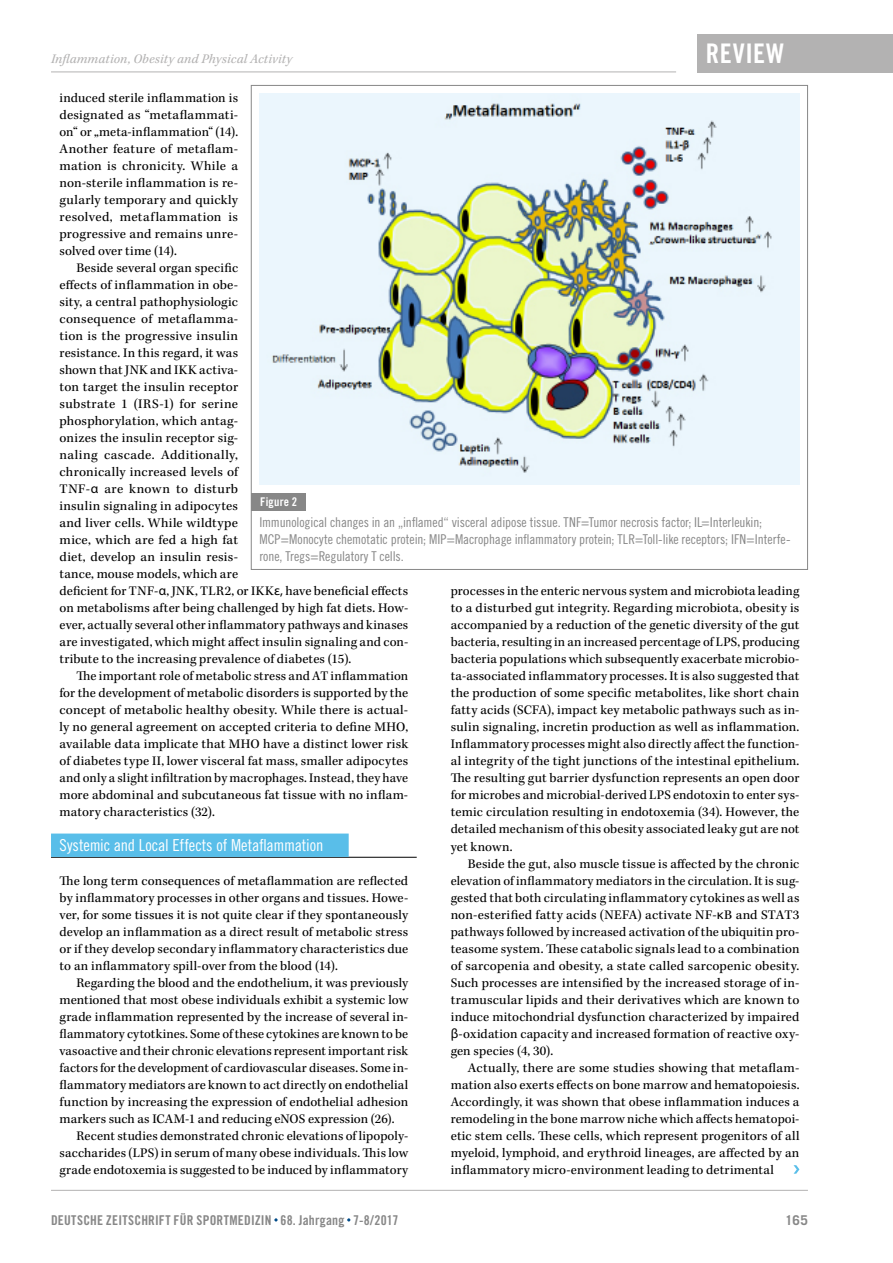
<style>
.page{position:relative;width:893px;height:1263px;background:#fff}
.page>*{position:absolute;margin:0;border:0;box-sizing:border-box;transform-origin:0 0}
.t1{font:27px "Trade Gothic LT Std Bd Cn 20";color:#fff}
.t2{font:16.5px "Trade Gothic LT Std Cn 18";letter-spacing:-.005em;color:#fff}
.t3{font:13.5px/17px "Kepler Std";letter-spacing:.015em;color:#000;text-align:justify}
.t4{font:13.5px/17px "Trade Gothic LT Std Cn 18";letter-spacing:-.005em;color:#878787}
.t5{font:13.5px "Trade Gothic LT Std Bd Cn 20";letter-spacing:.015em;color:#878787}
.t6{font:italic 13.5px "Kepler Std";letter-spacing:.015em;color:#b3b2b2}
.t7{font:700 13.5px "Trade Gothic LT Std";color:#878787}
.t8{font:12px "Trade Gothic LT Std Bd Cn 20";letter-spacing:.02em;color:#fff}
.s1{font-family:"Myriad Pro"}
</style>
<div class="page">
<div style="left:697px;top:34px;width:196px;height:38px;background:#b3b2b2"></div>
<hr style="left:51px;top:72px;width:625px;height:1px;background:#b3b2b2">
<hr style="left:51px;top:1190px;width:757px;height:1px;background:#b3b2b2">
<svg style="left:793px;top:1165px;width:6px;height:9px"></svg>
<hr style="left:51px;top:857px;width:366px;height:1px;background:#000">
<div style="left:51px;top:833px;width:298px;height:24px;background:#59bee9"></div>
<div style="left:252px;top:493px;width:54px;height:17px;background:#878787"></div>
<div style="left:259px;top:94px;width:540px;height:391px;background:#ebf6fd"></div>
<img style="left:272px;top:103px;width:500px;height:370px">
<h1 class="t1" style="left:706px;top:37px;width:80px">Review</h1>
<p class="t6" style="left:51px;top:51px;width:243px">Inflammation, Obesity and Physical Activity</p>
<p class="t3" style="left:60px;top:90px;width:180px">induced sterile inflammation is designated as “metaflammati&shy;on“ or „meta-inflammation“ (14).<br>Another feature of metaflam&shy;mation is chronicity. While a non-sterile inflammation is re&shy;gularly temporary and quickly resolved, metaflammation is progressive and remains unre&shy;solved over time (14).</p>
<p class="t3" style="left:60px;top:260px;width:350px;text-align:left;text-indent:17px">Beside several organ specific<br>effects of inflammation in obe-<br>sity, a central pathophysiologic<br>consequence of metaflamma-<br>tion is the progressive insulin<br>resistance. In this regard, it was<br>shown that JNK and IKK activa-<br>ton target the insulin receptor<br>substrate 1 (IRS-1) for serine<br>phosphorylation, which antag-<br>onizes the insulin receptor sig-<br>naling cascade. Additionally,<br>chronically increased levels of<br>TNF-<span class="s1">α</span> are known to disturb<br>insulin signaling in adipocytes<br>and liver cells. While wildtype<br>mice, which are fed a high fat<br>diet, develop an insulin resis-<br>tance, mouse models, which are<br>deficient for TNF-<span class="s1">α</span>, JNK, TLR2, or IKK<span class="s1">ε,</span> have beneficial effects on metabolisms after being challenged by high fat diets. How&shy;ever, actually several other inflammatory pathways and kinases are investigated, which might affect insulin signaling and con&shy;tribute to the increasing prevalence of diabetes (15).</p>
<p class="t3" style="left:60px;top:668px;width:350px;text-indent:17px">The important role of metabolic stress and AT inflammation for the development of metabolic disorders is supported by the concept of metabolic healthy obesity. While there is actual&shy;ly no general agreement on accepted criteria to define MHO, available data implicate that MHO have a distinct lower risk of diabetes type II, lower visceral fat mass, smaller adipocytes and only a slight infiltration by macrophages. Instead, they have more abdominal and subcutaneous fat tissue with no inflam&shy;matory characteristics (32).</p>
<p class="t2" style="left:60px;top:835px;width:265px">Systemic and Local Effects of Metaflammation</p>
<p class="t3" style="left:60px;top:872px;width:350px">The long term consequences of metaflammation are reflected by inflammatory processes in other organs and tissues. Howe&shy;ver, for some tissues it is not quite clear if they spontaneously develop an inflammation as a direct result of metabolic stress or if they develop secondary inflammatory characteristics due to an inflammatory spill-over from the blood (14).</p>
<p class="t3" style="left:60px;top:974px;width:350px;text-indent:17px">Regarding the blood and the endothelium, it was previously mentioned that most obese individuals exhibit a systemic low grade inflammation represented by the increase of several in&shy;flammatory cytotkines. Some of these cytokines are known to be vasoactive and their chronic elevations represent important risk factors for the development of cardiovascular diseases. Some in&shy;flammatory mediators are known to act directly on endothelial function by increasing the expression of endothelial adhesion markers such as ICAM-1 and reducing eNOS expression (26).</p>
<p class="t3" style="left:60px;top:1127px;width:350px;text-indent:17px">Recent studies demonstrated chronic elevations of lipopoly&shy;saccharides (LPS) in serum of many obese individuals. This low grade endotoxemia is suggested to be induced by inflammatory</p>
<p class="t8" style="left:260px;top:494px;width:39px">Figure 2</p>
<p class="t4" style="left:259px;top:514px;width:533px">Immunological changes in an „inflamed“ visceral adipose tissue. TNF=Tumor necrosis factor; IL=Interleukin;<br>MCP=Monocyte chemotatic protein; MIP=Macrophage inflammatory protein; TLR=Toll-like receptors; IFN=Interfe&shy;rone, Tregs=Regulatory T cells.</p>
<p class="t3" style="left:451px;top:583px;width:350px">processes in the enteric nervous system and microbiota leading to a disturbed gut integrity. Regarding microbiota, obesity is accompanied by a reduction of the genetic diversity of the gut bacteria, resulting in an increased percentage of LPS, producing bacteria populations which subsequently exacerbate microbio&shy;ta-associated inflammatory processes. It is also suggested that the production of some specific metabolites, like short chain fatty acids (SCFA), impact key metabolic pathways such as in&shy;sulin signaling, incretin production as well as inflammation.<br>Inflammatory processes might also directly affect the function&shy;al integrity of the tight junctions of the intestinal epithelium.<br>The resulting gut barrier dysfunction represents an open door for microbes and microbial-derived LPS endotoxin to enter sys&shy;temic circulation resulting in endotoxemia (34). However, the detailed mechanism of this obesity associated leaky gut are not yet known.</p>
<p class="t3" style="left:451px;top:855px;width:350px;text-indent:17px">Beside the gut, also muscle tissue is affected by the chronic elevation of inflammatory mediators in the circulation. It is sug&shy;gested that both circulating inflammatory cytokines as well as non-esterified fatty acids (NEFA) activate NF-<span class="s1">κ</span>B and STAT3 pathways followed by increased activation of the ubiquitin pro&shy;teasome system. These catabolic signals lead to a combination of sarcopenia and obesity, a state called sarcopenic obesity.<br>Such processes are intensified by the increased storage of in&shy;tramuscular lipids and their derivatives which are known to induce mitochondrial dysfunction characterized by impaired <span class="s1">β</span>-oxidation capacity and increased formation of reactive oxy&shy;gen species (4, 30).</p>
<p class="t3" style="left:451px;top:1059px;width:350px;text-indent:17px">Actually, there are some studies showing that metaflam&shy;mation also exerts effects on bone marrow and hematopoiesis.<br>Accordingly, it was shown that obese inflammation induces a remodeling in the bone marrow niche which affects hematopoi&shy;etic stem cells. These cells, which represent progenitors of all myeloid, lymphoid, and erythroid lineages, are affected by an inflammatory micro-environment leading to detrimental</p>
<p class="t5" style="left:51px;top:1212px;width:349px">DEUTSCHE ZEITSCHRIFT FÜR SPORTMEDIZIN 68. Jahrgang 7-8/2017</p>
<p class="t7" style="left:785px;top:1211px;width:24px">165</p>
</div>
